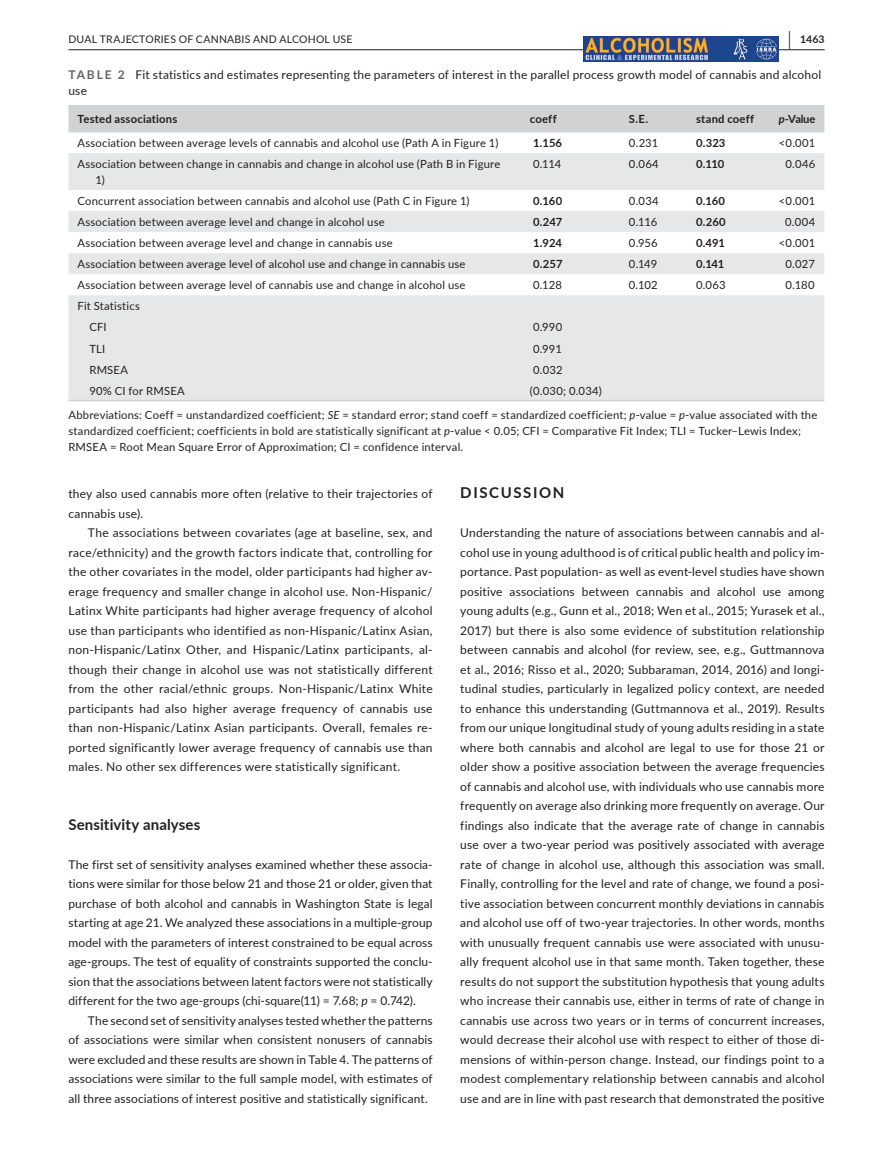
<style>
.page{position:relative;width:893px;height:1174px;background:#fff}
.page>*{position:absolute;margin:0;border:0;box-sizing:border-box;transform-origin:0 0}
.t1{font:700 15px "Lato";letter-spacing:.01em;color:#231f20}
.t2{font:700 15px "Lato";letter-spacing:.11em;color:#231f20}
.t3{font:12px/19.5px "Lato";letter-spacing:.015em;color:#231f20;text-align:justify}
.t4{font:11.25px/15.8px "Lato";letter-spacing:.015em;color:#231f20}
.t5{font:700 11.25px "Lato";letter-spacing:.01em;color:#231f20}
.t6{font:10.5px "Lato";letter-spacing:.02em;color:#231f20}
.t7{font:700 10.5px "Lato";color:#231f20}
.s1{font-size:19.5px}
.s2{font-weight:700;color:#636366}
.s3{font-style:italic}
</style>
<div class="page">
<hr style="left:68px;top:49px;width:756px;height:1px;background:#231f20">
<img style="left:583px;top:36px;width:196px;height:26px">
<div style="left:68px;top:105px;width:756px;height:27px;background:#d1d2d4"></div>
<svg style="left:68px;top:153px;width:756px;height:247px;fill:#e6e7e9"></svg>
<hr style="left:68px;top:400px;width:453px;height:1px;background:#d1d2d4">
<hr style="left:521px;top:400px;width:99px;height:1px;background:#d1d2d4">
<hr style="left:620px;top:400px;width:67px;height:1px;background:#d1d2d4">
<hr style="left:687px;top:400px;width:83px;height:1px;background:#d1d2d4">
<hr style="left:770px;top:400px;width:54px;height:1px;background:#d1d2d4">
<p class="t6" style="left:68px;top:31px;width:286px">DUAL TRAJECTORIES OF CANNABIS AND ALCOHOL USE</p>
<p class="t7" style="left:789px;top:31px;width:37px"><span class="s1">|</span> 1463</p>
<p class="t3" style="left:68px;top:66px;width:754px;line-height:16.5px"><span class="s2">TABLE 2</span> Fit statistics and estimates representing the parameters of interest in the parallel process growth model of cannabis and alcohol use</p>
<p class="t5" style="left:77px;top:111px;width:101px">Tested associations</p>
<p class="t5" style="left:530px;top:111px;width:28px">coeff</p>
<p class="t5" style="left:629px;top:111px;width:21px">S.E.</p>
<p class="t5" style="left:696px;top:111px;width:60px">stand coeff</p>
<p class="t5" style="left:779px;top:111px;width:38px"><span class="s3">p</span>-Value</p>
<p class="t4" style="left:77px;top:135px;width:422px">Association between average levels of cannabis and alcohol use (Path A in Figure 1)</p>
<p class="t5" style="left:533px;top:135px;width:31px">1.156</p>
<p class="t4" style="left:629px;top:135px;width:31px">0.231</p>
<p class="t5" style="left:696px;top:135px;width:31px">0.323</p>
<p class="t4" style="left:779px;top:135px;width:38px">&lt;0.001</p>
<p class="t4" style="left:95px;top:156px;width:406px;text-indent:-18px">Association between change in cannabis and change in alcohol use (Path B in Figure<br>1)</p>
<p class="t4" style="left:533px;top:156px;width:30px">0.114</p>
<p class="t4" style="left:629px;top:156px;width:31px">0.064</p>
<p class="t5" style="left:696px;top:156px;width:30px">0.110</p>
<p class="t4" style="left:785px;top:156px;width:31px">0.046</p>
<p class="t4" style="left:77px;top:193px;width:394px">Concurrent association between cannabis and alcohol use (Path C in Figure 1)</p>
<p class="t5" style="left:533px;top:193px;width:31px">0.160</p>
<p class="t4" style="left:629px;top:193px;width:31px">0.034</p>
<p class="t5" style="left:696px;top:193px;width:31px">0.160</p>
<p class="t4" style="left:779px;top:193px;width:38px">&lt;0.001</p>
<p class="t4" style="left:77px;top:214px;width:309px">Association between average level and change in alcohol use</p>
<p class="t5" style="left:533px;top:214px;width:31px">0.247</p>
<p class="t4" style="left:629px;top:214px;width:30px">0.116</p>
<p class="t5" style="left:696px;top:214px;width:31px">0.260</p>
<p class="t4" style="left:785px;top:214px;width:32px">0.004</p>
<p class="t4" style="left:77px;top:235px;width:317px">Association between average level and change in cannabis use</p>
<p class="t5" style="left:533px;top:235px;width:30px">1.924</p>
<p class="t4" style="left:629px;top:235px;width:30px">0.956</p>
<p class="t5" style="left:696px;top:235px;width:31px">0.491</p>
<p class="t4" style="left:779px;top:235px;width:38px">&lt;0.001</p>
<p class="t4" style="left:77px;top:256px;width:390px">Association between average level of alcohol use and change in cannabis use</p>
<p class="t5" style="left:533px;top:256px;width:31px">0.257</p>
<p class="t4" style="left:629px;top:256px;width:30px">0.149</p>
<p class="t5" style="left:696px;top:256px;width:30px">0.141</p>
<p class="t4" style="left:786px;top:256px;width:31px">0.027</p>
<p class="t4" style="left:77px;top:277px;width:390px">Association between average level of cannabis use and change in alcohol use</p>
<p class="t4" style="left:533px;top:277px;width:30px">0.128</p>
<p class="t4" style="left:629px;top:277px;width:30px">0.102</p>
<p class="t4" style="left:696px;top:277px;width:31px">0.063</p>
<p class="t4" style="left:785px;top:277px;width:31px">0.180</p>
<p class="t4" style="left:89px;top:295px;width:52px;line-height:21px;text-indent:-12px">Fit Statistics<br>CFI</p>
<p class="t4" style="left:533px;top:319px;width:31px">0.990</p>
<p class="t4" style="left:89px;top:340px;width:17px">TLI</p>
<p class="t4" style="left:533px;top:340px;width:30px">0.991</p>
<p class="t4" style="left:89px;top:361px;width:40px">RMSEA</p>
<p class="t4" style="left:533px;top:361px;width:31px">0.032</p>
<p class="t4" style="left:89px;top:382px;width:97px">90% CI for RMSEA</p>
<p class="t4" style="left:530px;top:382px;width:73px">(0.030; 0.034)</p>
<p class="t4" style="left:68px;top:407px;width:750px">Abbreviations: Coeff = unstandardized coefficient; <span class="s3">SE</span> = standard error; stand coeff = standardized coefficient; <span class="s3">p</span>-value = <span class="s3">p</span>-value associated with the standardized coefficient; coefficients in bold are statistically significant at <span class="s3">p</span>-value &lt; 0.05; CFI = Comparative Fit Index; TLI = Tucker–Lewis Index;<br>RMSEA = Root Mean Square Error of Approximation; CI = confidence interval.</p>
<p class="t3" style="left:68px;top:483px;width:366px">they also used cannabis more often (relative to their trajectories of cannabis use).</p>
<p class="t3" style="left:68px;top:522px;width:366px;text-indent:20px">The associations between covariates (age at baseline, sex, and race/ethnicity) and the growth factors indicate that, controlling for the other covariates in the model, older participants had higher av&shy;erage frequency and smaller change in alcohol use. Non-Hispanic/ Latinx White participants had higher average frequency of alcohol use than participants who identified as non-Hispanic/Latinx Asian, non-Hispanic/Latinx Other, and Hispanic/Latinx participants, al&shy;though their change in alcohol use was not statistically different from the other racial/ethnic groups. Non-Hispanic/Latinx White participants had also higher average frequency of cannabis use than non-Hispanic/Latinx Asian participants. Overall, females re&shy;ported significantly lower average frequency of cannabis use than males. No other sex differences were statistically significant.</p>
<p class="t1" style="left:68px;top:813px;width:133px">Sensitivity analyses</p>
<p class="t3" style="left:68px;top:854px;width:366px">The first set of sensitivity analyses examined whether these associa&shy;tions were similar for those below 21 and those 21 or older, given that purchase of both alcohol and cannabis in Washington State is legal starting at age 21. We analyzed these associations in a multiple-group model with the parameters of interest constrained to be equal across age-groups. The test of equality of constraints supported the conclu&shy;sion that the associations between latent factors were not statistically different for the two age-groups (chi-square(11) = 7.68; <span class="s3">p</span> = 0.742).</p>
<p class="t3" style="left:68px;top:1010px;width:366px;text-indent:20px">The second set of sensitivity analyses tested whether the patterns of associations were similar when consistent nonusers of cannabis were excluded and these results are shown in Table 4. The patterns of associations were similar to the full sample model, with estimates of all three associations of interest positive and statistically significant.</p>
<p class="t2" style="left:460px;top:482px;width:106px">DISCUSSION</p>
<p class="t3" style="left:460px;top:522px;width:366px">Understanding the nature of associations between cannabis and al&shy;cohol use in young adulthood is of critical public health and policy im&shy;portance. Past population- as well as event-level studies have shown positive associations between cannabis and alcohol use among young adults (e.g., Gunn et al., 2018; Wen et al., 2015; Yurasek et al., 2017) but there is also some evidence of substitution relationship between cannabis and alcohol (for review, see, e.g., Guttmannova et al., 2016; Risso et al., 2020; Subbaraman, 2014, 2016) and longi&shy;tudinal studies, particularly in legalized policy context, are needed to enhance this understanding (Guttmannova et al., 2019). Results from our unique longitudinal study of young adults residing in a state where both cannabis and alcohol are legal to use for those 21 or older show a positive association between the average frequencies of cannabis and alcohol use, with individuals who use cannabis more frequently on average also drinking more frequently on average. Our findings also indicate that the average rate of change in cannabis use over a two-year period was positively associated with average rate of change in alcohol use, although this association was small.<br>Finally, controlling for the level and rate of change, we found a posi&shy;tive association between concurrent monthly deviations in cannabis and alcohol use off of two-year trajectories. In other words, months with unusually frequent cannabis use were associated with unusu&shy;ally frequent alcohol use in that same month. Taken together, these results do not support the substitution hypothesis that young adults who increase their cannabis use, either in terms of rate of change in cannabis use across two years or in terms of concurrent increases, would decrease their alcohol use with respect to either of those di&shy;mensions of within-person change. Instead, our findings point to a modest complementary relationship between cannabis and alcohol use and are in line with past research that demonstrated the positive</p>
</div>
